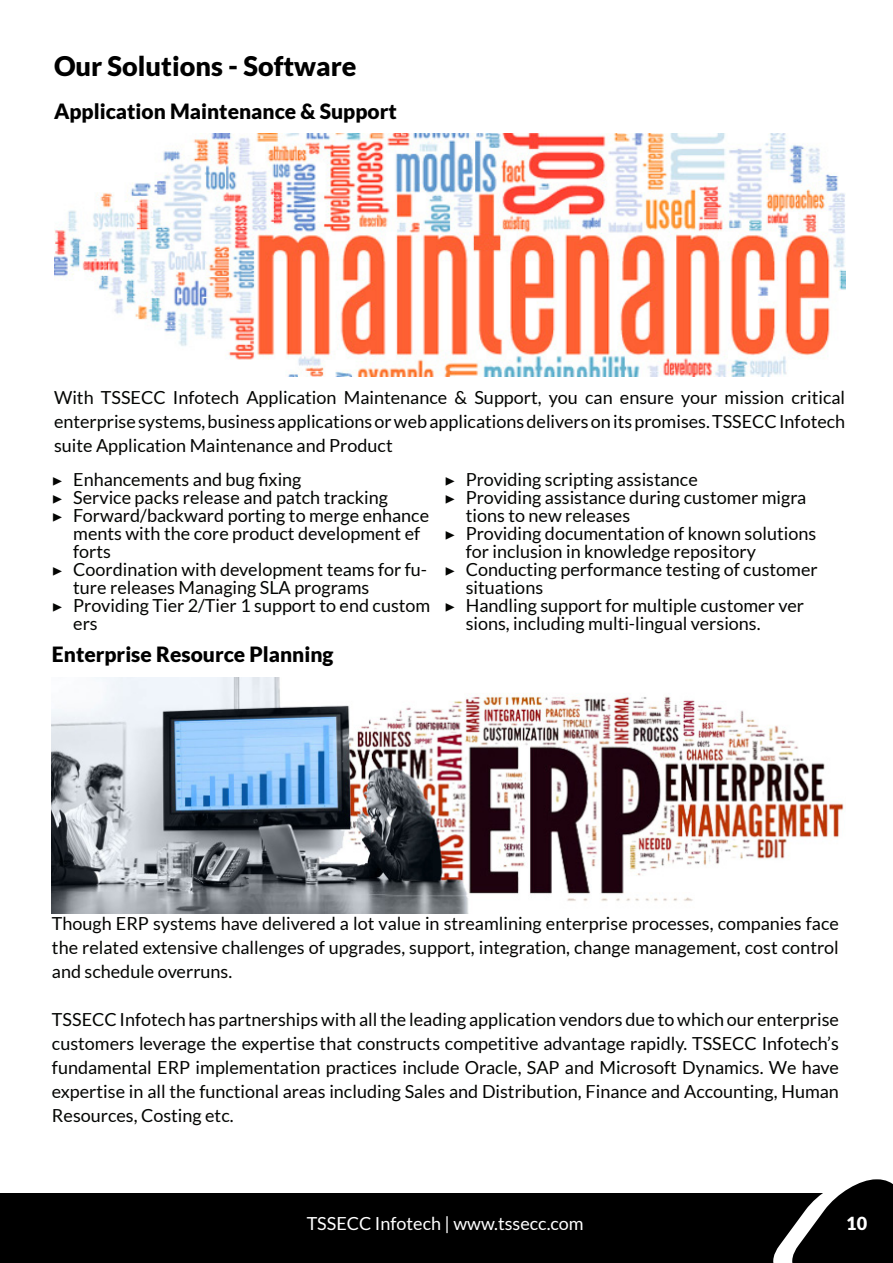
<style>
.page{position:relative;width:893px;height:1263px;background:#fff}
.page>*{position:absolute;margin:0;border:0;box-sizing:border-box;transform-origin:0 0}
.t1{font:900 27px "Lato";color:#000}
.t2{font:900 21px "Lato";color:#000}
.t3{font:18px/24px "Lato";color:#040503}
.t4{font:18px "Lato";color:#fff}
.t5{font:900 18px "Lato";color:#fff}
.s1{font-family:"Minion Pro"}
</style>
<div class="page">
<img style="left:52px;top:678px;width:792px;height:235px">
<img style="left:54px;top:134px;width:791px;height:242px">
<div style="left:0;top:1191px;width:893px;height:72px;background:#000"></div>
<svg style="left:767px;top:1179px;width:126px;height:84px"></svg>
<p class="t1" style="left:54px;top:50px;width:304px">Our Solutions - Software</p>
<p class="t2" style="left:54px;top:99px;width:344px">Application Maintenance &amp; Support</p>
<p class="t3" style="left:54px;top:385px;width:793px;text-align:justify">With TSSECC Infotech Application Maintenance &amp; Support, you can ensure your mission critical enterprise systems, business applications or web applications delivers on its promises. TSSECC Infotech suite Application Maintenance and Product</p>
<p class="t3" style="left:52px;top:467px;width:251px"><span class="s1">▶</span> Enhancements and bug fixing</p>
<p class="t3" style="left:52px;top:485px;width:338px"><span class="s1">▶</span> Service packs release and patch tracking</p>
<p class="t3" style="left:73px;top:506px;width:357px;line-height:18px;text-indent:-21px"><span class="s1">▶</span> Forward/backward porting to merge enhance ments with the core product development ef forts</p>
<p class="t3" style="left:73px;top:560px;width:355px;line-height:18px;text-indent:-21px"><span class="s1">▶</span> Coordination with development teams for fu&shy;ture releases Managing SLA programs</p>
<p class="t3" style="left:73px;top:596px;width:359px;line-height:18px;text-indent:-21px"><span class="s1">▶</span> Providing Tier 2/Tier 1 support to end custom ers</p>
<p class="t2" style="left:52px;top:641px;width:283px">Enterprise Resource Planning</p>
<p class="t3" style="left:444px;top:467px;width:255px"><span class="s1">▶</span> Providing scripting assistance</p>
<p class="t3" style="left:466px;top:488px;width:342px;line-height:18px;text-indent:-21px"><span class="s1">▶</span> Providing assistance during customer migra tions to new releases</p>
<p class="t3" style="left:466px;top:524px;width:352px;line-height:18px;text-indent:-21px"><span class="s1">▶</span> Providing documentation of known solutions for inclusion in knowledge repository</p>
<p class="t3" style="left:466px;top:560px;width:353px;line-height:18px;text-indent:-21px"><span class="s1">▶</span> Conducting performance testing of customer situations</p>
<p class="t3" style="left:466px;top:596px;width:340px;line-height:18px;text-indent:-21px"><span class="s1">▶</span> Handling support for multiple customer ver sions, including multi-lingual versions.</p>
<p class="t3" style="left:52px;top:911px;width:788px;text-align:justify">Though ERP systems have delivered a lot value in streamlining enterprise processes, companies face the related extensive challenges of upgrades, support, integration, change management, cost control and schedule overruns.</p>
<p class="t3" style="left:52px;top:1007px;width:788px;text-align:justify">TSSECC Infotech has partnerships with all the leading application vendors due to which our enterprise customers leverage the expertise that constructs competitive advantage rapidly. TSSECC Infotech’s fundamental ERP implementation practices include Oracle, SAP and Microsoft Dynamics. We have expertise in all the functional areas including Sales and Distribution, Finance and Accounting, Human Resources, Costing etc.</p>
<p class="t4" style="left:307px;top:1214px;width:279px">TSSECC Infotech | www.tssecc.com</p>
<p class="t5" style="left:846px;top:1213px;width:22px">10</p>
</div>
